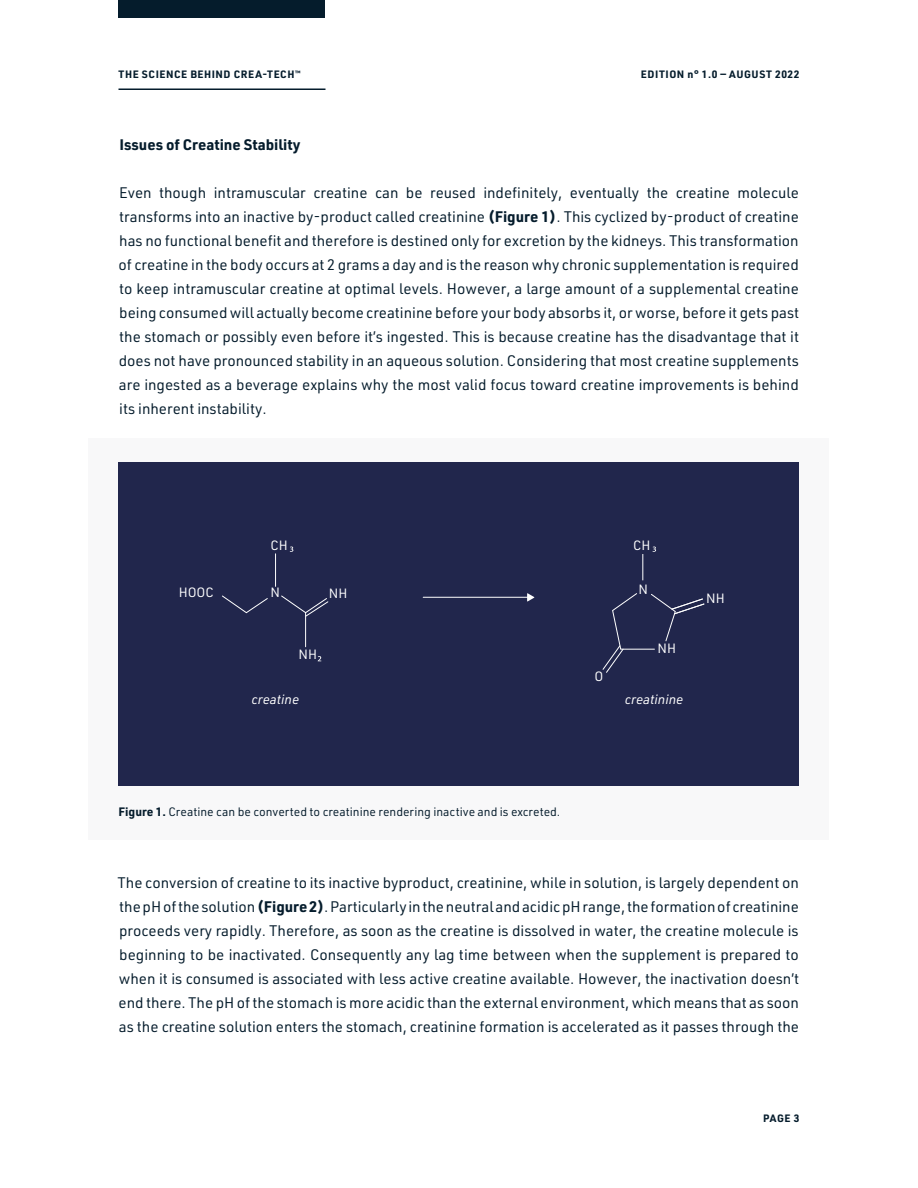
<style>
.page{position:relative;width:918px;height:1188px;background:#fff}
.page>*{position:absolute;margin:0;border:0;box-sizing:border-box;transform-origin:0 0}
.t1{font:15px/24px "URWDIN";color:#051c2c;text-align:justify}
.t2{font:700 15px "URWDIN";color:#051c2c}
.t3{font:13.2px "URWDIN";color:#fff}
.t4{font:italic 13.2px "URWDIN";color:#fff}
.t5{font:12px "URWDIN";color:#051c2c}
.t6{font:700 10.5px "URWDIN";letter-spacing:.05em;color:#051c2c}
.s1{font-weight:700}
</style>
<div class="page">
<hr style="left:118px;top:88px;width:208px;height:2px;background:#051c2c">
<div style="left:118px;top:0;width:208px;height:18px;background:#051c2c"></div>
<div style="left:88px;top:438px;width:742px;height:402px;background:#f8f8f9"></div>
<div style="left:118px;top:462px;width:682px;height:324px;background:#21264c"></div>
<svg style="left:222px;top:595px;width:46px;height:19px"></svg>
<hr style="left:275px;top:554px;width:1px;height:32px;background:#fff">
<hr style="left:305px;top:613px;width:1px;height:34px;background:#fff">
<svg style="left:281px;top:595px;width:48px;height:22px"></svg>
<hr style="left:423px;top:597px;width:108px;height:1px;background:#fff">
<svg style="left:527px;top:593px;width:7px;height:9px"></svg>
<svg style="left:642px;top:554px;width:1px;height:26px"></svg>
<svg style="left:602px;top:593px;width:103px;height:80px"></svg>
<svg style="left:318px;top:656px;width:3px;height:5px"></svg>
<svg style="left:290px;top:547px;width:3px;height:5px"></svg>
<svg style="left:653px;top:547px;width:3px;height:5px"></svg>
<p class="t6" style="left:118px;top:67px;width:183px">THE SCIENCE BEHIND CREA-TECH<sup>™</sup></p>
<p class="t6" style="left:641px;top:67px;width:160px">EDITION n° 1.0 — AUGUST 2022</p>
<p class="t2" style="left:119px;top:134px;width:183px">Issues of Creatine Stability</p>
<p class="t1" style="left:119px;top:180px;width:682px">Even though intramuscular creatine can be reused indefinitely, eventually the creatine molecule transforms into an inactive by-product called creatinine <span class="s1">(Figure 1)</span>. This cyclized by-product of creatine has no functional benefit and therefore is destined only for excretion by the kidneys. This transformation of creatine in the body occurs at 2 grams a day and is the reason why chronic supplementation is required to keep intramuscular creatine at optimal levels. However, a large amount of a supplemental creatine being consumed will actually become creatinine before your body absorbs it, or worse, before it gets past the stomach or possibly even before it’s ingested. This is because creatine has the disadvantage that it does not have pronounced stability in an aqueous solution. Considering that most creatine supplements are ingested as a beverage explains why the most valid focus toward creatine improvements is behind its inherent instability.</p>
<p class="t3" style="left:271px;top:536px;width:19px">CH</p>
<p class="t3" style="left:633px;top:536px;width:19px">CH</p>
<p class="t3" style="left:179px;top:584px;width:37px">HOOC</p>
<p class="t3" style="left:271px;top:584px;width:11px">N</p>
<p class="t3" style="left:329px;top:585px;width:20px">NH</p>
<p class="t3" style="left:298px;top:646px;width:20px">NH</p>
<p class="t3" style="left:595px;top:667px;width:10px">O</p>
<p class="t3" style="left:639px;top:580px;width:11px">N</p>
<p class="t3" style="left:658px;top:640px;width:20px">NH</p>
<p class="t4" style="left:251px;top:690px;width:49px">creatine</p>
<p class="t4" style="left:625px;top:691px;width:60px">creatinine</p>
<p class="t3" style="left:706px;top:590px;width:20px">NH</p>
<p class="t5" style="left:118px;top:804px;width:443px"><span class="s1">Figure 1.</span> Creatine can be converted to creatinine rendering inactive and is excreted.</p>
<p class="t1" style="left:118px;top:870px;width:683px">The conversion of creatine to its inactive byproduct, creatinine, while in solution, is largely dependent on the pH of the solution <span class="s1">(Figure 2)</span>. Particularly in the neutral and acidic pH range, the formation of creatinine proceeds very rapidly. Therefore, as soon as the creatine is dissolved in water, the creatine molecule is beginning to be inactivated. Consequently any lag time between when the supplement is prepared to when it is consumed is associated with less active creatine available. However, the inactivation doesn’t end there. The pH of the stomach is more acidic than the external environment, which means that as soon as the creatine solution enters the stomach, creatinine formation is accelerated as it passes through the</p>
<p class="t6" style="left:763px;top:1111px;width:38px">PAGE 3</p>
</div>
